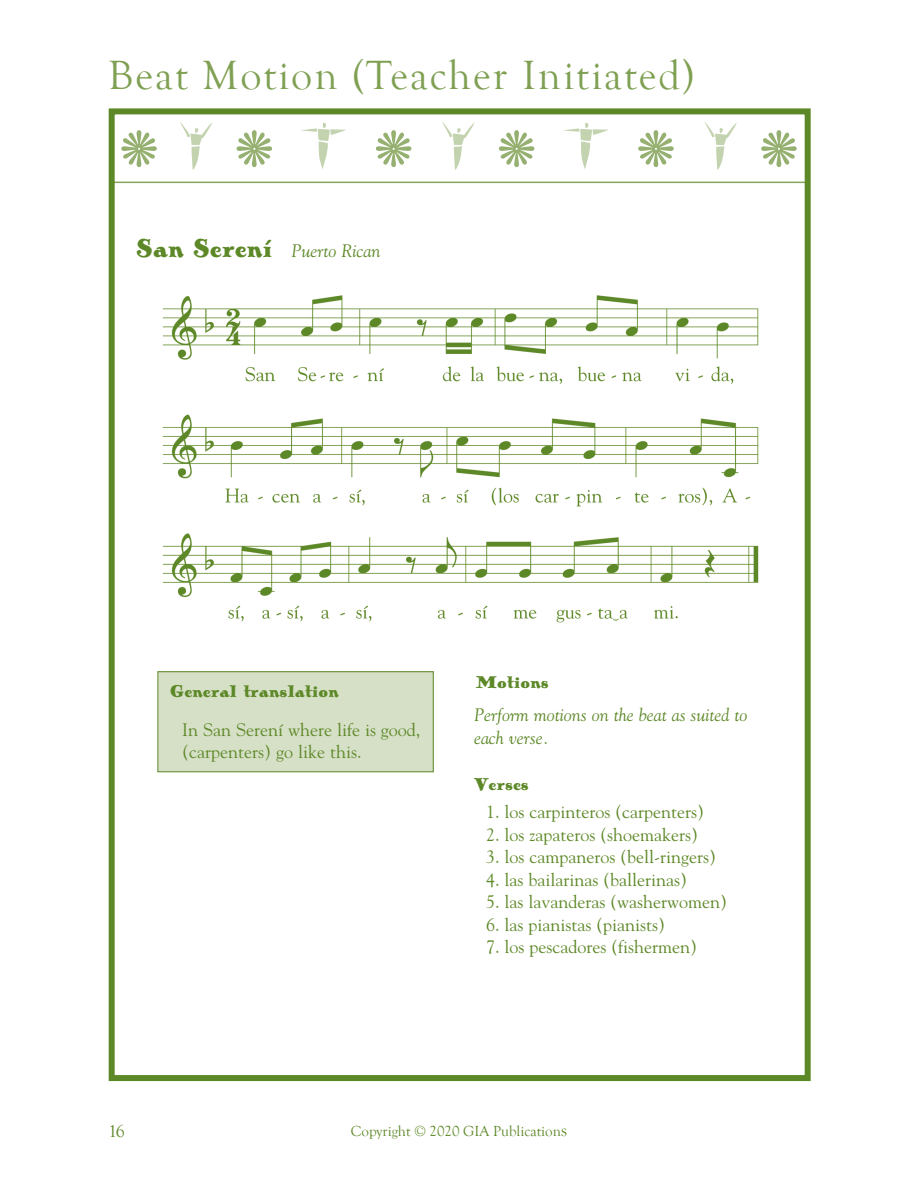
<style>
.page{position:relative;width:918px;height:1188px;background:#fff}
.page>*{position:absolute;margin:0;border:0;box-sizing:border-box;transform-origin:0 0}
.t1{font:54px "Cutout";color:#c4d3af}
.t2{font:42px "Goudy Old Style T";letter-spacing:.05em;color:#7fa052}
.text{font:18px/22.5px "Goudy";color:#5d8827}
.commands{font:italic 18px/22.5px "Goudy";color:#5d8827}
.sub_heads{font:18px "Antique Opti Fourteen";color:#5d8827}
.t3{font:18px "Goudy Old Style T";color:#5d8827}
.t4{font:15px "Goudy Old Style T";color:#5d8827}
.s1{color:#95b070}
.s2{font-family:"Antique Opti Fourteen";font-style:normal;font-size:27px}
.s3{font-size:18px}
</style>
<div class="page">
<hr style="left:111px;top:182px;width:696px;height:1px;background:#86a55c">
<div style="left:109px;top:108px;width:702px;height:973px;border:6px solid #5d8827"></div>
<div style="left:158px;top:672px;width:275px;height:100px;background:#d6e0c7"></div>
<div style="left:158px;top:671px;width:276px;height:101px;border:1px solid #5d8827"></div>
<img style="left:162px;top:295px;width:597px;height:328px">
<p class="t2" style="left:108px;top:52px;width:588px">Beat Motion (Teacher Initiated)</p>
<p class="t1" style="left:121px;top:116px;width:677px"><span class="s1">◆</span> y <span class="s1">◆</span> t <span class="s1">◆</span> y <span class="s1">◆</span> t <span class="s1">◆</span> y <span class="s1">◆</span></p>
<p class="commands" style="left:136px;top:239px;width:246px"><span class="s2">San Serení</span> Puerto Rican</p>
<p class="sub_heads" style="left:170px;top:681px;width:170px">General translation</p>
<p class="text" style="left:182px;top:718px;width:240px">In San Serení where life is good, (carpenters) go like this.</p>
<p class="sub_heads" style="left:476px;top:672px;width:75px">Motions</p>
<p class="commands" style="left:474px;top:704px;width:275px">Perform motions on the beat as suited to each verse.</p>
<p class="sub_heads" style="left:474px;top:773px;width:56px">Verses</p>
<p class="text" style="left:486px;top:800px;width:220px">1. los carpinteros (carpenters)</p>
<p class="text" style="left:486px;top:823px;width:214px">2. los zapateros (shoemakers)</p>
<p class="text" style="left:486px;top:845px;width:232px">3. los campaneros (bell-ringers)</p>
<p class="text" style="left:486px;top:868px;width:203px">4. las bailarinas (ballerinas)</p>
<p class="text" style="left:486px;top:890px;width:243px">5. las lavanderas (washerwomen)</p>
<p class="text" style="left:486px;top:913px;width:181px">6. las pianistas (pianists)</p>
<p class="text" style="left:486px;top:935px;width:213px">7. los pescadores (fishermen)</p>
<p class="t3" style="left:108px;top:1121px;width:18px">16</p>
<p class="t4" style="left:351px;top:1122px;width:218px">Copyright © 2020 GIA Publication<span class="s3">s</span></p>
</div>
